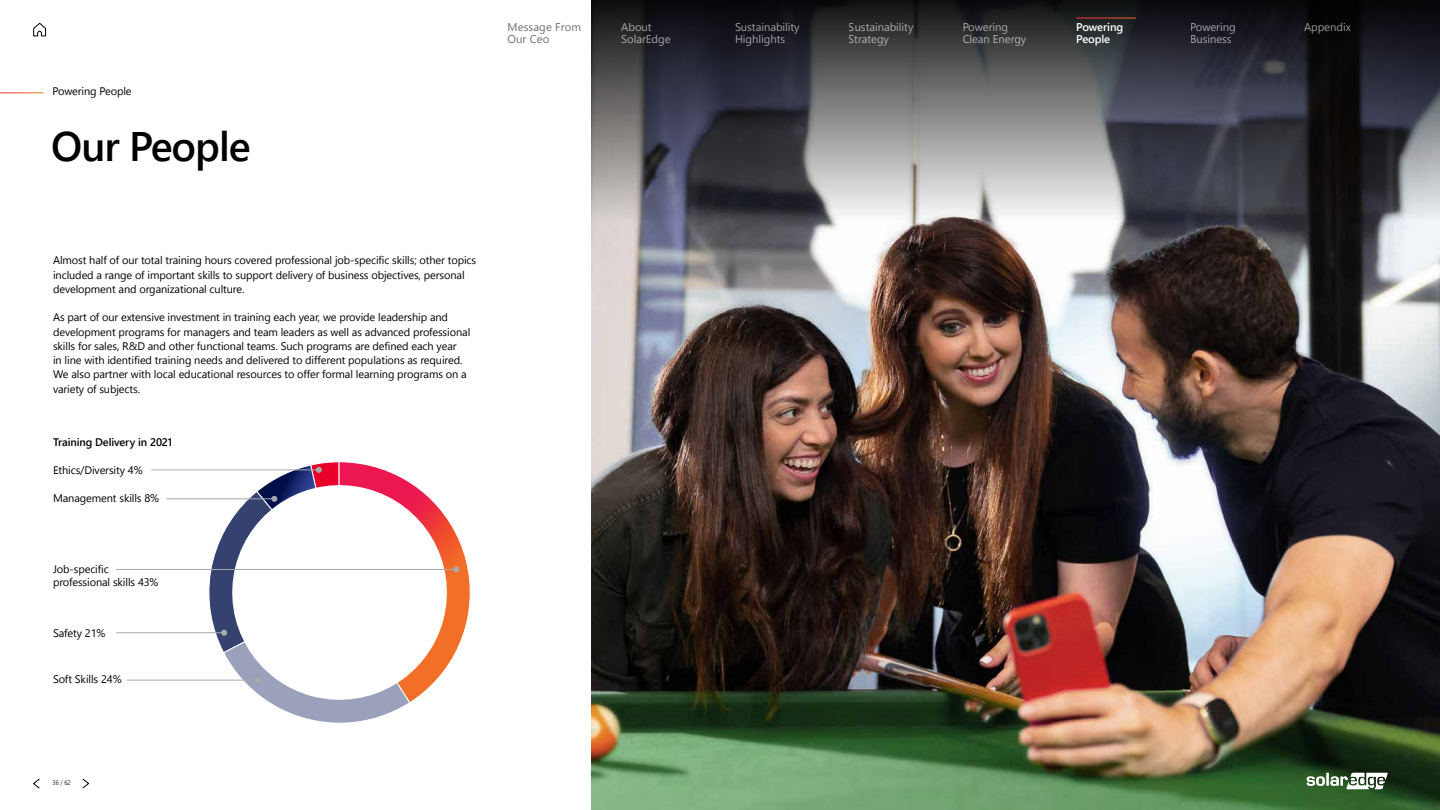
<style>
.page{position:relative;width:1440px;height:810px;background:#fff}
.page>*{position:absolute;margin:0;border:0;box-sizing:border-box;transform-origin:0 0}
.t1{font:600 41.25px "Segoe UI";letter-spacing:-.025em;color:#000}
.t2{font:11.25px/12px "Segoe UI";letter-spacing:-.005em;color:#fff}
.t3{font:11.25px/12px "Segoe UI";letter-spacing:.01em;color:#6d6e71}
.Header_Text{font:600 11.25px "Segoe UI";letter-spacing:-.01em;color:#fff}
.t4{font:10.95px/14.2px "Segoe UI";letter-spacing:-.01em;color:#000}
.t5{font:600 10.95px "Segoe UI";letter-spacing:-.01em;color:#000}
.t6{font:300 6.75px "Segoe UI";color:#000;scale:.91 1}
</style>
<div class="page">
<img style="left:591px;top:220px;width:849px;height:590px">
<svg style="left:591px;top:0;width:849px;height:220px;background:#5f5f65"></svg>
<hr style="left:151px;top:470px;width:168px;height:1px;background:#a7a9ac">
<hr style="left:166px;top:498px;width:108px;height:1px;background:#a7a9ac">
<hr style="left:116px;top:569px;width:340px;height:1px;background:#a7a9ac">
<hr style="left:116px;top:632px;width:108px;height:1px;background:#a7a9ac">
<hr style="left:127px;top:680px;width:131px;height:1px;background:#a7a9ac">
<svg style="left:206px;top:461px;width:265px;height:262px"></svg>
<svg style="left:33px;top:778px;width:7px;height:11px"></svg>
<svg style="left:82px;top:778px;width:7px;height:11px"></svg>
<svg style="left:614px;top:0;width:98px;height:66px;background:#1c1c22"></svg>
<svg style="left:728px;top:0;width:98px;height:66px;background:#181920"></svg>
<div style="left:842px;top:0;width:97px;height:66px;background:linear-gradient(to bottom,#0f0f0e,#545454)"></div>
<svg style="left:949px;top:0;width:97px;height:66px;background:#2f3031"></svg>
<svg style="left:1061px;top:0;width:97px;height:66px;background:#282a2d"></svg>
<div style="left:1176px;top:0;width:98px;height:66px;background:linear-gradient(to bottom,#060609,#2c2d3a)"></div>
<svg style="left:1290px;top:0;width:97px;height:66px;background:#0c0c0f"></svg>
<svg style="left:33px;top:22px;width:13px;height:15px"></svg>
<svg style="left:1307px;top:773px;width:81px;height:16px"></svg>
<hr style="left:1076px;top:18px;width:60px;height:1px;background:#fff">
<p class="t4" style="left:52px;top:84px;width:81px">Powering People</p>
<p class="t1" style="left:51px;top:113px;width:201px">Our People</p>
<p class="t3" style="left:508px;top:21px;width:75px">Message From<br>Our Ceo</p>
<p class="t2" style="left:621px;top:21px;width:51px">About<br>SolarEdge</p>
<p class="t2" style="left:735px;top:21px;width:66px">Sustainability<br>Highlights</p>
<p class="Header_Text" style="left:1076px;top:18px;width:48px">Powering</p>
<p class="t2" style="left:849px;top:21px;width:66px">Sustainability<br>Strategy</p>
<p class="t2" style="left:962px;top:21px;width:65px">Powering<br>Clean Energy</p>
<p class="Header_Text" style="left:1076px;top:30px;width:36px">People</p>
<p class="t4" style="left:53px;top:253px;width:425px">Almost half of our total training hours covered professional job-specific skills; other topics included a range of important skills to support delivery of business objectives, personal development and organizational culture.</p>
<p class="t4" style="left:53px;top:310px;width:419px">As part of our extensive investment in training each year, we provide leadership and development programs for managers and team leaders as well as advanced professional skills for sales, R&amp;D and other functional teams. Such programs are defined each year<br>in line with identified training needs and delivered to different populations as required.<br>We also partner with local educational resources to offer formal learning programs on a variety of subjects.</p>
<p class="t5" style="left:53px;top:433px;width:121px">Training Delivery in 2021</p>
<p class="t4" style="left:53px;top:463px;width:91px">Ethics/Diversity 4%</p>
<p class="t4" style="left:53px;top:491px;width:108px">Management skills 8%</p>
<p class="t4" style="left:53px;top:562px;width:107px;line-height:13.2px">Job-specific professional skills 43%</p>
<p class="t4" style="left:53px;top:626px;width:54px">Safety 21%</p>
<p class="t4" style="left:53px;top:672px;width:70px">Soft Skills 24%</p>
<p class="t6" style="left:52px;top:777px;width:22px">36 / 62</p>
<p class="t2" style="left:1190px;top:21px;width:47px">Powering</p>
<p class="t2" style="left:1304px;top:21px;width:48px">Appendix</p>
<p class="t2" style="left:1190px;top:33px;width:43px">Business</p>
</div>
